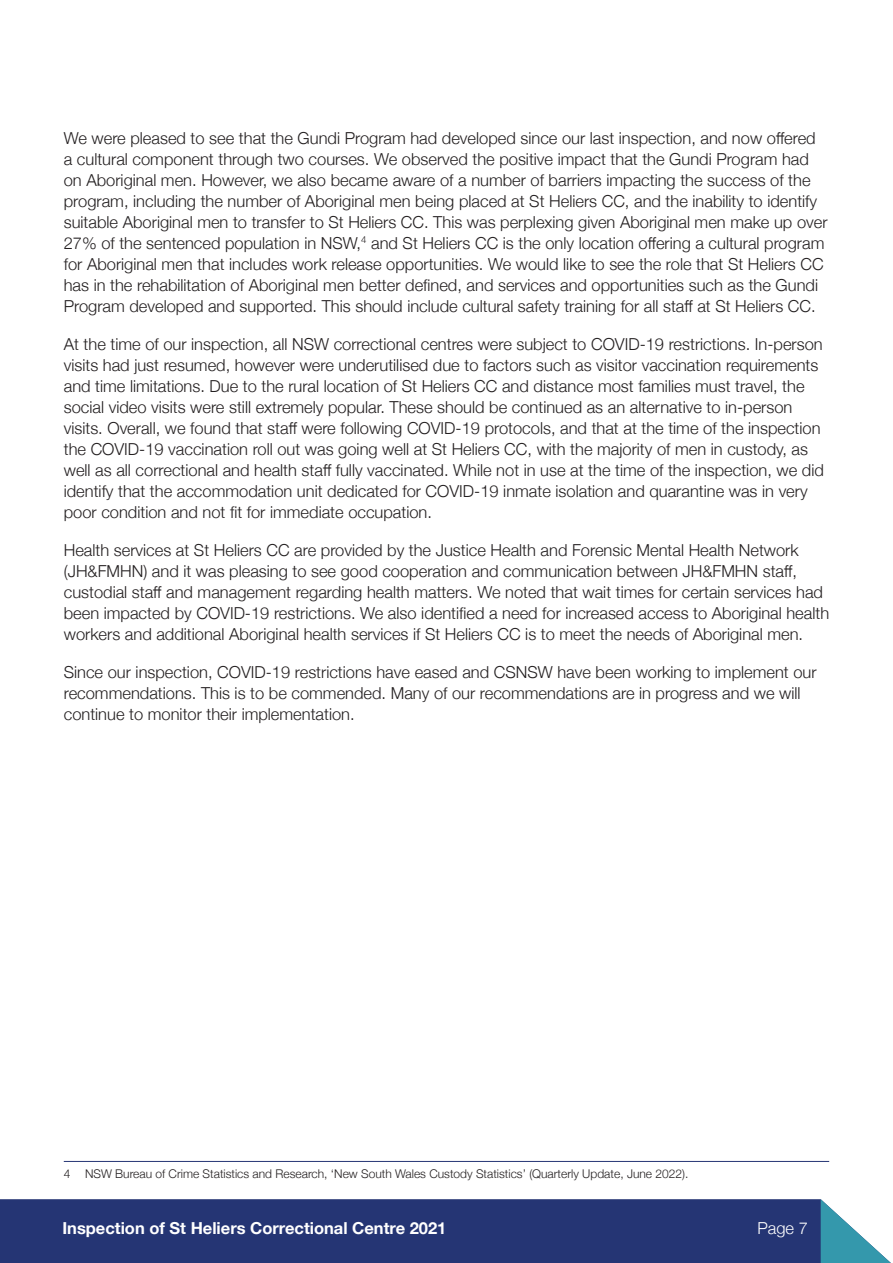
<style>
.page{position:relative;width:893px;height:1263px;background:#fff}
.page>*{position:absolute;margin:0;border:0;box-sizing:border-box;transform-origin:0 0}
.Body_Copy{font:300 16.5px/21px "Helvetica Neue";color:#231f20}
.t1{font:700 16.5px "Helvetica Neue";color:#fff}
.t2{font:300 16.5px "Helvetica Neue";color:#fff}
.PP_Footnote_Text{font:300 12px "Helvetica Neue";color:#231f20}
</style>
<div class="page">
<div style="left:0;top:1199px;width:821px;height:64px;background:#253574"></div>
<svg style="left:821px;top:1199px;width:70px;height:64px"></svg>
<hr style="left:64px;top:1161px;width:765px;height:1px;background:#253574">
<p class="Body_Copy" style="left:64px;top:126px;width:765px">We were pleased to see that the Gundi Program had developed since our last inspection, and now offered a cultural component through two courses. We observed the positive impact that the Gundi Program had on Aboriginal men. However, we also became aware of a number of barriers impacting the success of the program, including the number of Aboriginal men being placed at St Heliers CC, and the inability to identify suitable Aboriginal men to transfer to St Heliers CC. This was perplexing given Aboriginal men make up over 27% of the sentenced population in NSW,<sup>4</sup> and St Heliers CC is the only location offering a cultural program for Aboriginal men that includes work release opportunities. We would like to see the role that St Heliers CC has in the rehabilitation of Aboriginal men better defined, and services and opportunities such as the Gundi Program developed and supported. This should include cultural safety training for all staff at St Heliers CC.</p>
<p class="Body_Copy" style="left:64px;top:332px;width:762px">At the time of our inspection, all NSW correctional centres were subject to COVID-19 restrictions. In-person visits had just resumed, however were underutilised due to factors such as visitor vaccination requirements and time limitations. Due to the rural location of St Heliers CC and distance most families must travel, the social video visits were still extremely popular. These should be continued as an alternative to in-person visits. Overall, we found that staff were following COVID-19 protocols, and that at the time of the inspection the COVID-19 vaccination roll out was going well at St Heliers CC, with the majority of men in custody, as well as all correctional and health staff fully vaccinated. While not in use at the time of the inspection, we did identify that the accommodation unit dedicated for COVID-19 inmate isolation and quarantine was in very poor condition and not fit for immediate occupation.</p>
<p class="Body_Copy" style="left:64px;top:538px;width:767px">Health services at St Heliers CC are provided by the Justice Health and Forensic Mental Health Network (JH&amp;FMHN) and it was pleasing to see good cooperation and communication between JH&amp;FMHN staff, custodial staff and management regarding health matters. We noted that wait times for certain services had been impacted by COVID-19 restrictions. We also identified a need for increased access to Aboriginal health workers and additional Aboriginal health services if St Heliers CC is to meet the needs of Aboriginal men.</p>
<p class="Body_Copy" style="left:64px;top:660px;width:754px">Since our inspection, COVID-19 restrictions have eased and CSNSW have been working to implement our recommendations. This is to be commended. Many of our recommendations are in progress and we will continue to monitor their implementation.</p>
<p class="PP_Footnote_Text" style="left:64px;top:1164px;width:626px">4 NSW Bureau of Crime Statistics and Research, ‘New South Wales Custody Statistics’ (Quarterly Update, June 2022).</p>
<p class="t1" style="left:62px;top:1215px;width:386px">Inspection of St Heliers Correctional Centre 2021</p>
<p class="t2" style="left:757px;top:1215px;width:52px">Page 7</p>
</div>
